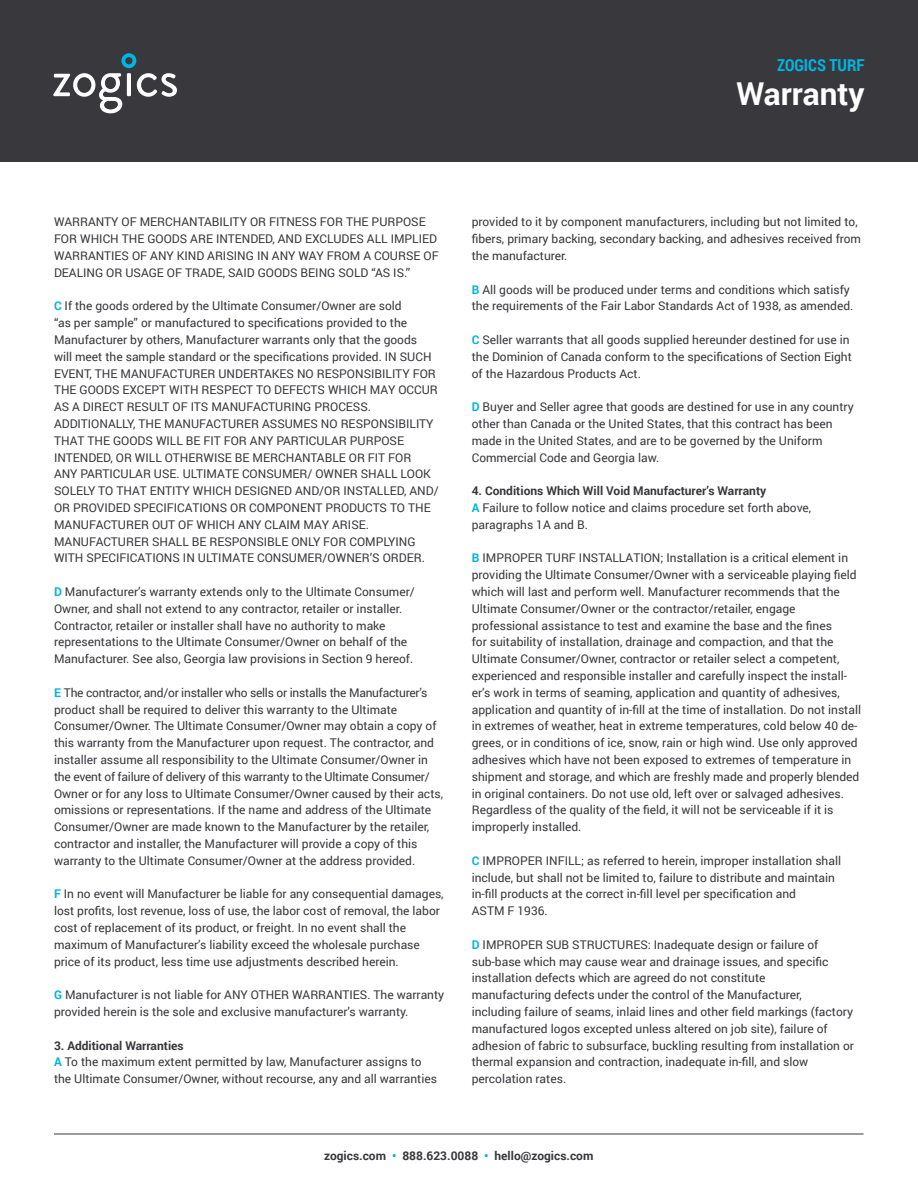
<style>
.page{position:relative;width:918px;height:1188px;background:#fff}
.page>*{position:absolute;margin:0;border:0;box-sizing:border-box;transform-origin:0 0}
.t1{font:700 31.5px "Roboto";color:#fff}
.t2{font:700 16.5px "Roboto Condensed";color:#00b5e0}
.t3{font:12px/16.8px "Roboto";color:#38383d}
.t4{font:700 12px "Roboto";color:#38383d}
.s1{font-weight:700;color:#00b5e0}
.s2{font-weight:700}
.s3{color:#00b5e0}
</style>
<div class="page">
<hr style="left:54px;top:1134px;width:810px;height:1px;background:#38383d">
<div style="left:0;top:0;width:918px;height:161px;background:#38383d"></div>
<svg style="left:53px;top:53px;width:124px;height:60px"></svg>
<h2 class="t2" style="left:777px;top:53px;width:89px">ZOGICS TURF</h2>
<h1 class="t1" style="left:737px;top:72px;width:130px">Warranty</h1>
<p class="t3" style="left:54px;top:213px;width:386px">WARRANTY OF MERCHANTABILITY OR FITNESS FOR THE PURPOSE FOR WHICH THE GOODS ARE INTENDED, AND EXCLUDES ALL IMPLIED WARRANTIES OF ANY KIND ARISING IN ANY WAY FROM A COURSE OF DEALING OR USAGE OF TRADE, SAID GOODS BEING SOLD “AS IS.”</p>
<p class="t3" style="left:54px;top:297px;width:386px"><span class="s1">C</span> If the goods ordered by the Ultimate Consumer/Owner are sold<br>“as per sample” or manufactured to specifications provided to the Manufacturer by others, Manufacturer warrants only that the goods<br>will meet the sample standard or the specifications provided. IN SUCH EVENT, THE MANUFACTURER UNDERTAKES NO RESPONSIBILITY FOR THE GOODS EXCEPT WITH RESPECT TO DEFECTS WHICH MAY OCCUR AS A DIRECT RESULT OF ITS MANUFACTURING PROCESS.<br>ADDITIONALLY, THE MANUFACTURER ASSUMES NO RESPONSIBILITY THAT THE GOODS WILL BE FIT FOR ANY PARTICULAR PURPOSE INTENDED, OR WILL OTHERWISE BE MERCHANTABLE OR FIT FOR<br>ANY PARTICULAR USE. ULTIMATE CONSUMER/ OWNER SHALL LOOK SOLELY TO THAT ENTITY WHICH DESIGNED AND/OR INSTALLED, AND/ OR PROVIDED SPECIFICATIONS OR COMPONENT PRODUCTS TO THE MANUFACTURER OUT OF WHICH ANY CLAIM MAY ARISE.<br>MANUFACTURER SHALL BE RESPONSIBLE ONLY FOR COMPLYING WITH SPECIFICATIONS IN ULTIMATE CONSUMER/OWNER’S ORDER.</p>
<p class="t3" style="left:54px;top:583px;width:362px"><span class="s1">D</span> Manufacturer’s warranty extends only to the Ultimate Consumer/ Owner, and shall not extend to any contractor, retailer or installer.<br>Contractor, retailer or installer shall have no authority to make representations to the Ultimate Consumer/Owner on behalf of the Manufacturer. See also, Georgia law provisions in Section 9 hereof.</p>
<p class="t3" style="left:54px;top:684px;width:391px"><span class="s1">E</span> The contractor, and/or installer who sells or installs the Manufacturer’s product shall be required to deliver this warranty to the Ultimate Consumer/Owner. The Ultimate Consumer/Owner may obtain a copy of this warranty from the Manufacturer upon request. The contractor, and installer assume all responsibility to the Ultimate Consumer/Owner in the event of failure of delivery of this warranty to the Ultimate Consumer/ Owner or for any loss to Ultimate Consumer/Owner caused by their acts, omissions or representations. If the name and address of the Ultimate Consumer/Owner are made known to the Manufacturer by the retailer, contractor and installer, the Manufacturer will provide a copy of this warranty to the Ultimate Consumer/Owner at the address provided.</p>
<p class="t3" style="left:54px;top:885px;width:391px"><span class="s1">F</span> In no event will Manufacturer be liable for any consequential damages, lost profits, lost revenue, loss of use, the labor cost of removal, the labor cost of replacement of its product, or freight. In no event shall the maximum of Manufacturer’s liability exceed the wholesale purchase price of its product, less time use adjustments described herein.</p>
<p class="t3" style="left:54px;top:986px;width:392px"><span class="s1">G</span> Manufacturer is not liable for ANY OTHER WARRANTIES. The warranty provided herein is the sole and exclusive manufacturer’s warranty.</p>
<p class="t3" style="left:54px;top:1036px;width:385px"><span class="s2">3. Additional Warranties<br></span><span class="s1">A</span> To the maximum extent permitted by law, Manufacturer assigns to the Ultimate Consumer/Owner, without recourse, any and all warranties</p>
<p class="t3" style="left:472px;top:213px;width:391px">provided to it by component manufacturers, including but not limited to, fibers, primary backing, secondary backing, and adhesives received from the manufacturer.</p>
<p class="t3" style="left:472px;top:280px;width:383px"><span class="s1">B</span> All goods will be produced under terms and conditions which satisfy the requirements of the Fair Labor Standards Act of 1938, as amended.</p>
<p class="t3" style="left:472px;top:331px;width:382px"><span class="s1">C</span> Seller warrants that all goods supplied hereunder destined for use in the Dominion of Canada conform to the specifications of Section Eight of the Hazardous Products Act.</p>
<p class="t3" style="left:472px;top:398px;width:384px"><span class="s1">D</span> Buyer and Seller agree that goods are destined for use in any country other than Canada or the United States, that this contract has been made in the United States, and are to be governed by the Uniform Commercial Code and Georgia law.</p>
<p class="t3" style="left:472px;top:482px;width:341px"><span class="s2">4. Conditions Which Will Void Manufacturer’s Warranty<br></span><span class="s1">A</span> Failure to follow notice and claims procedure set forth above, paragraphs 1A and B.</p>
<p class="t3" style="left:472px;top:549px;width:391px"><span class="s1">B</span> IMPROPER TURF INSTALLATION; Installation is a critical element in providing the Ultimate Consumer/Owner with a serviceable playing field which will last and perform well. Manufacturer recommends that the Ultimate Consumer/Owner or the contractor/retailer, engage professional assistance to test and examine the base and the fines<br>for suitability of installation, drainage and compaction, and that the Ultimate Consumer/Owner, contractor or retailer select a competent, experienced and responsible installer and carefully inspect the install&shy;er’s work in terms of seaming, application and quantity of adhesives, application and quantity of in-fill at the time of installation. Do not install in extremes of weather, heat in extreme temperatures, cold below 40 de&shy;grees, or in conditions of ice, snow, rain or high wind. Use only approved adhesives which have not been exposed to extremes of temperature in shipment and storage, and which are freshly made and properly blended in original containers. Do not use old, left over or salvaged adhesives.<br>Regardless of the quality of the field, it will not be serviceable if it is improperly installed.</p>
<p class="t3" style="left:472px;top:852px;width:371px"><span class="s1">C</span> IMPROPER INFILL; as referred to herein, improper installation shall include, but shall not be limited to, failure to distribute and maintain in-fill products at the correct in-fill level per specification and<br>ASTM F 1936.</p>
<p class="t3" style="left:472px;top:936px;width:384px"><span class="s1">D</span> IMPROPER SUB STRUCTURES: Inadequate design or failure of sub-base which may cause wear and drainage issues, and specific installation defects which are agreed do not constitute<br>manufacturing defects under the control of the Manufacturer, including failure of seams, inlaid lines and other field markings (factory manufactured logos excepted unless altered on job site), failure of adhesion of fabric to subsurface, buckling resulting from installation or thermal expansion and contraction, inadequate in-fill, and slow percolation rates.</p>
<p class="t4" style="left:324px;top:1147px;width:271px">zogics.com <span class="s3">•</span> 888.623.0088 <span class="s3">•</span> hello@zogics.com</p>
</div>
